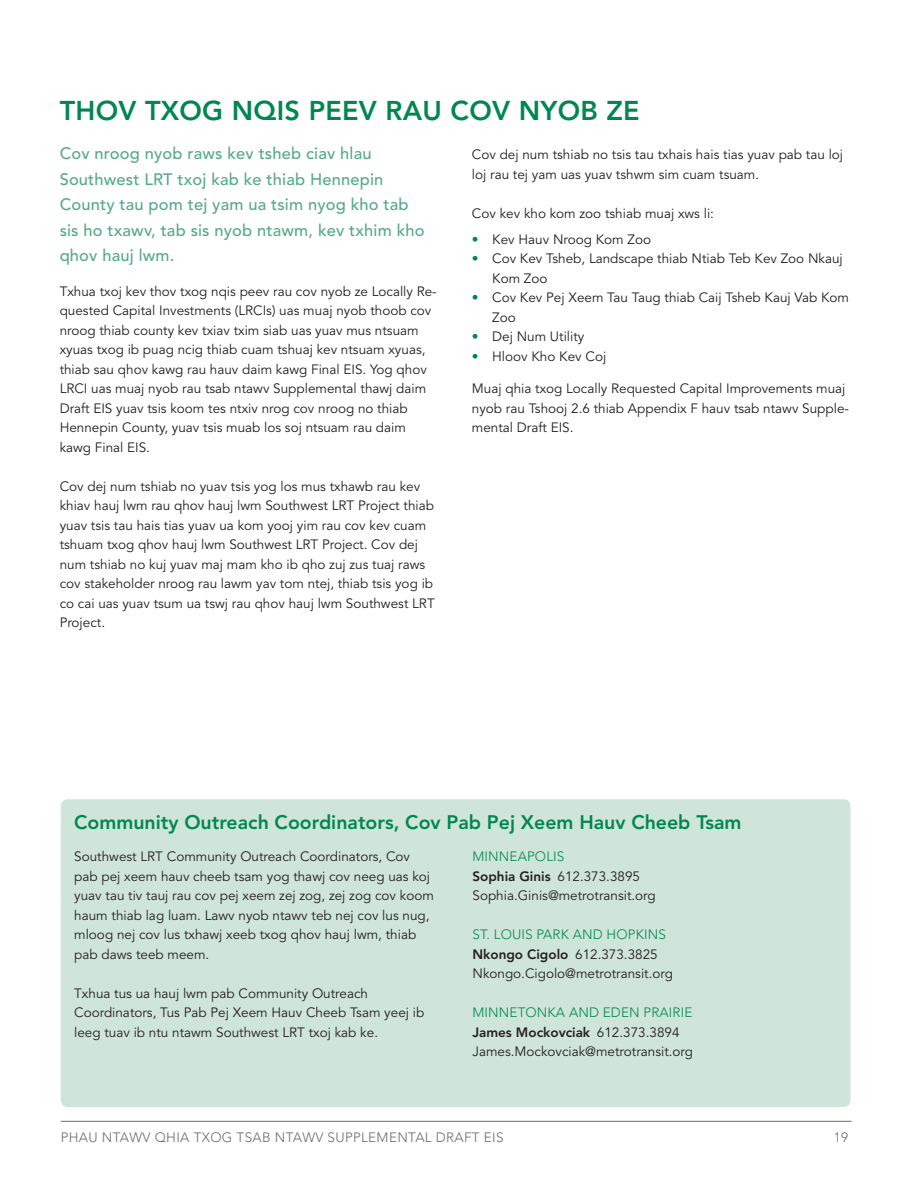
<style>
.page{position:relative;width:918px;height:1188px;background:#fff}
.page>*{position:absolute;margin:0;border:0;box-sizing:border-box;transform-origin:0 0}
.Heading_1{font:800 27px "Avenir LT Std";letter-spacing:.01em;color:#008751}
.Heading_2{font:800 19.5px "Avenir LT Std";color:#008751}
.Intro_para{font:500 16.5px/25.5px "Avenir LT Std";letter-spacing:.01em;color:#5a8}
.Body_text{font:13.5px/19.5px "Avenir LT Std";color:#231f20}
.Heading_3b{font:13.5px/19.5px "Avenir LT Std";color:#231f20}
.t1{font:300 13.5px "Avenir LT Std";letter-spacing:.025em;color:#6c6d70}
.Heading_3b-2{font:300 13.5px "Avenir LT Std";letter-spacing:.01em;color:#008751}
.s1{font-weight:800;color:#008751}
.s2{font-weight:300;color:#008751}
.s3{font-weight:800}
</style>
<div class="page">
<hr style="left:61px;top:1121px;width:791px;height:1px;background:#6c6d70">
<div style="left:61px;top:799px;width:789px;height:308px;background:#d0e5da;border-radius:7px"></div>
<p class="Heading_1" style="left:60px;top:95px;width:582px">THOV TXOG NQIS PEEV RAU COV NYOB ZE</p>
<p class="Intro_para" style="left:60px;top:141px;width:366px">Cov nroog nyob raws kev tsheb ciav hlau Southwest LRT txoj kab ke thiab Hennepin County tau pom tej yam ua tsim nyog kho tab sis ho txawv, tab sis nyob ntawm, kev txhim kho qhov hauj lwm.</p>
<p class="Body_text" style="left:60px;top:281px;width:379px">Txhua txoj kev thov txog nqis peev rau cov nyob ze Locally Re&shy;quested Capital Investments (LRCIs) uas muaj nyob thoob cov nroog thiab county kev txiav txim siab uas yuav mus ntsuam xyuas txog ib puag ncig thiab cuam tshuaj kev ntsuam xyuas, thiab sau qhov kawg rau hauv daim kawg Final EIS. Yog qhov LRCI uas muaj nyob rau tsab ntawv Supplemental thawj daim Draft EIS yuav tsis koom tes ntxiv nrog cov nroog no thiab Hennepin County, yuav tsis muab los soj ntsuam rau daim kawg Final EIS.</p>
<p class="Body_text" style="left:60px;top:476px;width:377px">Cov dej num tshiab no yuav tsis yog los mus txhawb rau kev khiav hauj lwm rau qhov hauj lwm Southwest LRT Project thiab yuav tsis tau hais tias yuav ua kom yooj yim rau cov kev cuam tshuam txog qhov hauj lwm Southwest LRT Project. Cov dej num tshiab no kuj yuav maj mam kho ib qho zuj zus tuaj raws cov stakeholder nroog rau lawm yav tom ntej, thiab tsis yog ib co cai uas yuav tsum ua tswj rau qhov hauj lwm Southwest LRT Project.</p>
<p class="Body_text" style="left:472px;top:145px;width:373px">Cov dej num tshiab no tsis tau txhais hais tias yuav pab tau loj loj rau tej yam uas yuav tshwm sim cuam tsuam.</p>
<p class="Body_text" style="left:472px;top:203px;width:244px">Cov kev kho kom zoo tshiab muaj xws li:</p>
<p class="Body_text" style="left:472px;top:230px;width:181px"><span class="s1">•</span> Kev Hauv Nroog Kom Zoo</p>
<p class="Body_text" style="left:492px;top:249px;width:352px;text-indent:-20px"><span class="s1">•</span> Cov Kev Tsheb, Landscape thiab Ntiab Teb Kev Zoo Nkauj<br>Kom Zoo</p>
<p class="Body_text" style="left:492px;top:288px;width:358px;text-indent:-20px"><span class="s1">•</span> Cov Kev Pej Xeem Tau Taug thiab Caij Tsheb Kauj Vab Kom<br>Zoo</p>
<p class="Body_text" style="left:472px;top:327px;width:114px"><span class="s1">•</span> Dej Num Utility</p>
<p class="Body_text" style="left:472px;top:347px;width:136px"><span class="s1">•</span> Hloov Kho Kev Coj</p>
<p class="Body_text" style="left:472px;top:379px;width:379px">Muaj qhia txog Locally Requested Capital Improvements muaj nyob rau Tshooj 2.6 thiab Appendix F hauv tsab ntawv Supple&shy;mental Draft EIS.</p>
<p class="Heading_2" style="left:74px;top:811px;width:669px">Community Outreach Coordinators, Cov Pab Pej Xeem Hauv Cheeb Tsam</p>
<p class="Body_text" style="left:74px;top:847px;width:361px">Southwest LRT Community Outreach Coordinators, Cov pab pej xeem hauv cheeb tsam yog thawj cov neeg uas koj yuav tau tiv tauj rau cov pej xeem zej zog, zej zog cov koom haum thiab lag luam. Lawv nyob ntawv teb nej cov lus nug, mloog nej cov lus txhawj xeeb txog qhov hauj lwm, thiab pab daws teeb meem.</p>
<p class="Body_text" style="left:74px;top:983px;width:352px">Txhua tus ua hauj lwm pab Community Outreach<br>Coordinators, Tus Pab Pej Xeem Hauv Cheeb Tsam yeej ib leeg tuav ib ntu ntawm Southwest LRT txoj kab ke.</p>
<p class="Heading_3b" style="left:472px;top:847px;width:185px"><span class="s2">MINNEAPOLIS<br></span><span class="s3">Sophia Ginis</span> 612.373.3895<br>Sophia.Ginis@metrotransit.org</p>
<p class="Heading_3b-2" style="left:472px;top:926px;width:195px">ST. LOUIS PARK AND HOPKINS</p>
<p class="Body_text" style="left:472px;top:944px;width:202px"><span class="s3">Nkongo Cigolo</span> 612.373.3825<br>Nkongo.Cigolo@metrotransit.org</p>
<p class="Heading_3b-2" style="left:472px;top:1004px;width:221px">MINNETONKA AND EDEN PRAIRIE</p>
<p class="Body_text" style="left:472px;top:1022px;width:222px"><span class="s3">James Mockovciak</span> 612.373.3894<br>James.Mockovciak@metrotransit.org</p>
<p class="t1" style="left:61px;top:1129px;width:444px">PHAU NTAWV QHIA TXOG TSAB NTAWV SUPPLEMENTAL DRAFT EIS</p>
<p class="t1" style="left:834px;top:1129px;width:16px">19</p>
</div>
